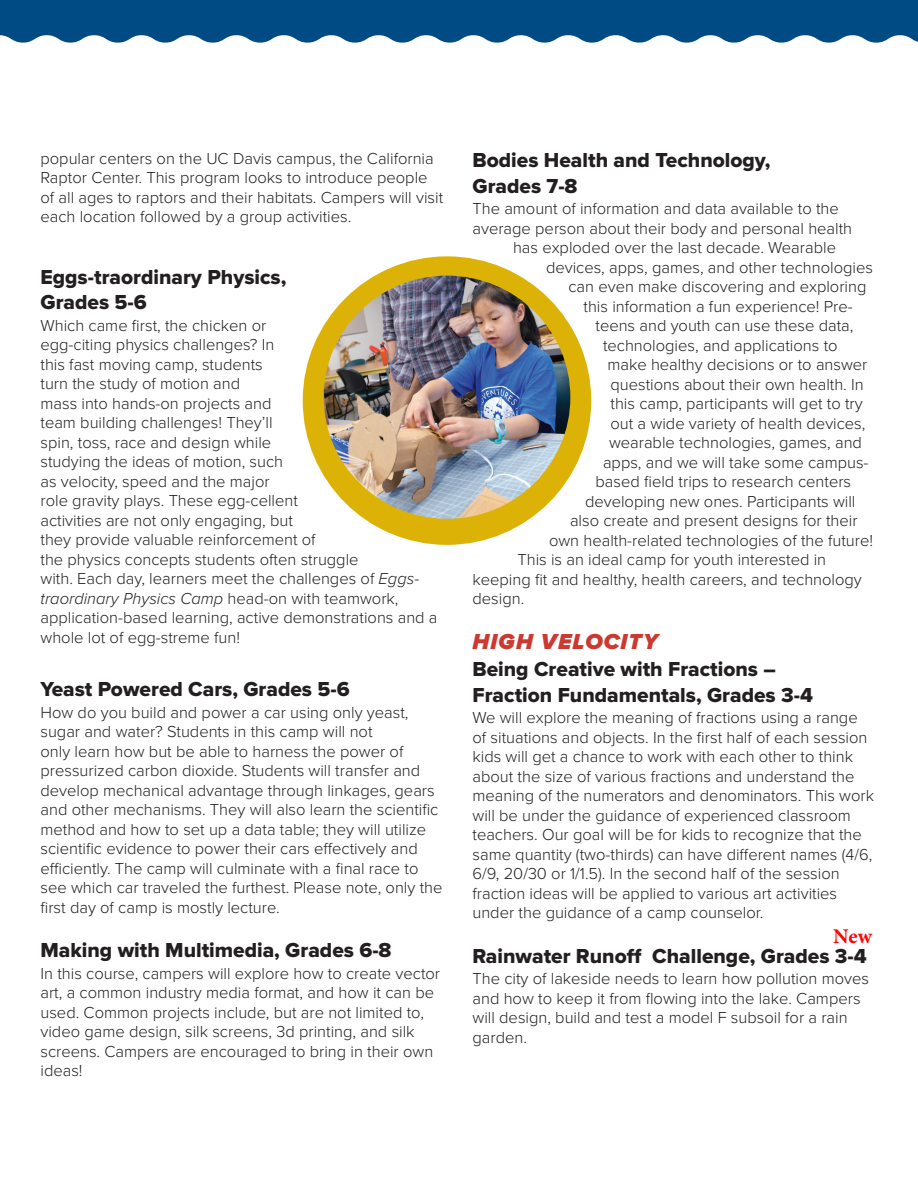
<style>
.page{position:relative;width:918px;height:1188px;background:#fff}
.page>*{position:absolute;margin:0;border:0;box-sizing:border-box;transform-origin:0 0}
.Class___high_velocit{font:italic 900 22.5px "Proxima Nova";letter-spacing:.05em;color:#cc3931}
.Class___Dates_flyer{font:21px/25.5px "Proxima Nova Extrabld";color:#231f20}
.t1{font:700 21px "Minion Pro";color:#f00}
.Class_body_text{font:300 16.5px/19.5px "Proxima Nova";color:#231f20}
.s1{font-style:italic}
</style>
<div class="page">
<svg style="left:0;top:0;width:918px;height:43px;background:#185c8f"></svg>
<div style="left:303px;top:256px;width:288px;height:289px;background:#ddb207;border-radius:50%"></div>
<img style="left:324px;top:276px;width:246px;height:243px">
<p class="Class_body_text" style="left:40px;top:149px;width:404px">popular centers on the UC Davis campus, the California Raptor Center. This program looks to introduce people of all ages to raptors and their habitats. Campers will visit each location followed by a group activities.</p>
<p class="Class___Dates_flyer" style="left:40px;top:265px;width:247px">Eggs-traordinary Physics,<br>Grades 5-6</p>
<p class="Class_body_text" style="left:40px;top:316px;width:399px">Which came first, the chicken or<br>egg-citing physics challenges? In<br>this fast moving camp, students<br>turn the study of motion and<br>mass into hands-on projects and<br>team building challenges! They’ll<br>spin, toss, race and design while<br>studying the ideas of motion, such<br>as velocity, speed and the major<br>role gravity plays. These egg-cellent<br>activities are not only engaging, but<br>they provide valuable reinforcement of<br>the physics concepts students often struggle<br>with. Each day, learners meet the challenges of <span class="s1">Eggs&shy;traordinary Physics Camp</span> head-on with teamwork, application-based learning, active demonstrations and a whole lot of egg-streme fun!</p>
<p class="Class___Dates_flyer" style="left:40px;top:678px;width:311px">Yeast Powered Cars, Grades 5-6</p>
<p class="Class_body_text" style="left:40px;top:703px;width:404px">How do you build and power a car using only yeast, sugar and water? Students in this camp will not<br>only learn how but be able to harness the power of pressurized carbon dioxide. Students will transfer and develop mechanical advantage through linkages, gears and other mechanisms. They will also learn the scientific method and how to set up a data table; they will utilize scientific evidence to power their cars effectively and efficiently. The camp will culminate with a final race to see which car traveled the furthest. Please note, only the first day of camp is mostly lecture.</p>
<p class="Class___Dates_flyer" style="left:40px;top:938px;width:353px">Making with Multimedia, Grades 6-8</p>
<p class="Class_body_text" style="left:40px;top:964px;width:401px">In this course, campers will explore how to create vector art, a common industry media format, and how it can be used. Common projects include, but are not limited to, video game design, silk screens, 3d printing, and silk screens. Campers are encouraged to bring in their own ideas!</p>
<p class="Class___Dates_flyer" style="left:472px;top:149px;width:300px">Bodies Health and Technology,<br>Grades 7-8</p>
<p class="Class_body_text" style="left:472px;top:200px;width:368px">The amount of information and data available to the</p>
<p class="Class_body_text" style="left:472px;top:219px;width:381px">average person about their body and personal health</p>
<p class="Class_body_text" style="left:513px;top:239px;width:325px">has exploded over the last decade. Wearable</p>
<p class="Class_body_text" style="left:546px;top:258px;width:328px">devices, apps, games, and other technologies</p>
<p class="Class_body_text" style="left:569px;top:278px;width:299px">can even make discovering and exploring</p>
<p class="Class_body_text" style="left:584px;top:297px;width:271px">this information a fun experience! Pre-</p>
<p class="Class_body_text" style="left:596px;top:317px;width:260px">teens and youth can use these data,</p>
<p class="Class_body_text" style="left:603px;top:336px;width:236px">technologies, and applications to</p>
<p class="Class_body_text" style="left:608px;top:356px;width:262px">make healthy decisions or to answer</p>
<p class="Class_body_text" style="left:611px;top:375px;width:255px">questions about their own health. In</p>
<p class="Class_body_text" style="left:611px;top:395px;width:254px">this camp, participants will get to try</p>
<p class="Class_body_text" style="left:611px;top:414px;width:256px">out a wide variety of health devices,</p>
<p class="Class_body_text" style="left:609px;top:434px;width:254px">wearable technologies, games, and</p>
<p class="Class_body_text" style="left:603px;top:453px;width:267px">apps, and we will take some campus-</p>
<p class="Class_body_text" style="left:596px;top:473px;width:257px">based field trips to research centers</p>
<p class="Class_body_text" style="left:585px;top:492px;width:272px">developing new ones. Participants will</p>
<p class="Class_body_text" style="left:570px;top:512px;width:289px">also create and present designs for their</p>
<p class="Class_body_text" style="left:549px;top:531px;width:326px">own health-related technologies of the future!</p>
<p class="Class_body_text" style="left:518px;top:551px;width:310px">This is an ideal camp for youth interested in</p>
<p class="Class_body_text" style="left:473px;top:570px;width:391px">keeping fit and healthy, health careers, and technology</p>
<p class="Class_body_text" style="left:473px;top:590px;width:53px">design.</p>
<p class="Class___high_velocit" style="left:472px;top:628px;width:187px">HIGH VELOCITY</p>
<p class="Class___Dates_flyer" style="left:472px;top:658px;width:342px">Being Creative with Fractions –<br>Fraction Fundamentals, Grades 3-4</p>
<p class="Class_body_text" style="left:472px;top:709px;width:403px">We will explore the meaning of fractions using a range of situations and objects. In the first half of each session kids will get a chance to work with each other to think about the size of various fractions and understand the meaning of the numerators and denominators. This work will be under the guidance of experienced classroom teachers. Our goal will be for kids to recognize that the same quantity (two-thirds) can have different names (4/6, 6/9, 20/30 or 1/1.5). In the second half of the session fraction ideas will be applied to various art activities under the guidance of a camp counselor.</p>
<p class="Class___Dates_flyer" style="left:472px;top:944px;width:396px">Rainwater Runoff Challenge, Grades 3-4</p>
<p class="Class_body_text" style="left:472px;top:969px;width:398px">The city of lakeside needs to learn how pollution moves and how to keep it from flowing into the lake. Campers will design, build and test a model F subsoil for a rain garden.</p>
<p class="t1" style="left:833px;top:921px;width:41px">New</p>
</div>
